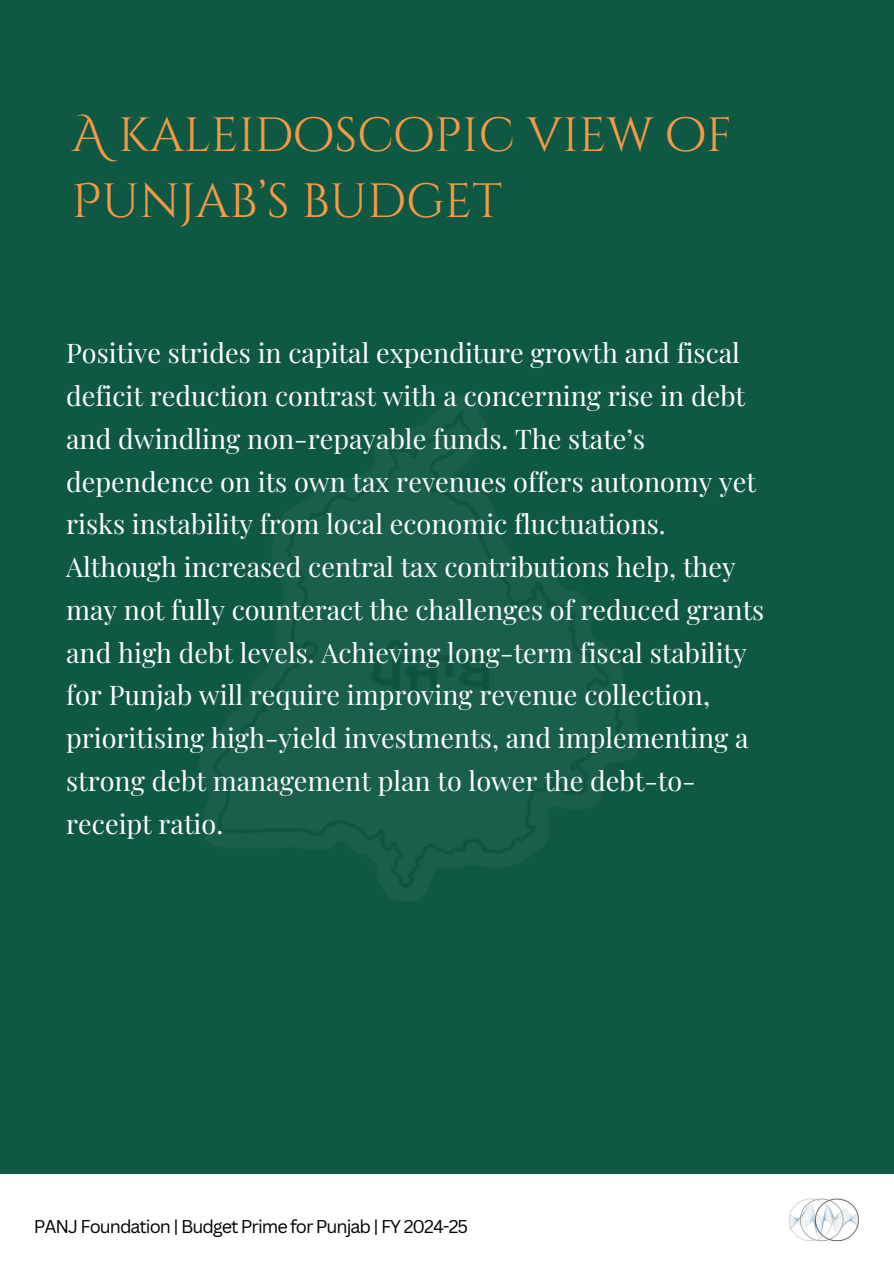
<style>
.page{position:relative;width:894px;height:1264px;background:#fff}
.page>*{position:absolute;margin:0;border:0;box-sizing:border-box;transform-origin:0 0}
.t1{font:48px/66.3px "Cinzel Decorative";color:#f59a44}
.t2{font:27px/42.8px "Playfair Display";color:#fff}
.t3{font:18px "Canva Sans";letter-spacing:-.055em;color:#000}
</style>
<div class="page">
<div style="left:0;top:0;width:893px;height:1263px;background:#0f5843"></div>
<div style="left:0;top:1174px;width:893px;height:89px;background:#fff"></div>
<img style="left:201px;top:398px;width:434px;height:502px">
<img style="left:788px;top:1198px;width:71px;height:44px">
<p class="t1" style="left:72px;top:103px;width:661px">A kaleidoscopic view of<br>Punjab’s budget</p>
<h1 class="t2" style="left:66px;top:331px;width:699px">Positive strides in capital expenditure growth and fiscal deficit reduction contrast with a concerning rise in debt and dwindling non-repayable funds. The state’s dependence on its own tax revenues offers autonomy yet risks instability from local economic fluctuations.<br>Although increased central tax contributions help, they may not fully counteract the challenges of reduced grants and high debt levels. Achieving long-term fiscal stability for Punjab will require improving revenue collection, prioritising high-yield investments, and implementing a strong debt management plan to lower the debt-to&shy;receipt ratio.</h1>
<h2 class="t3" style="left:34px;top:1214px;width:435px">PANJ Foundation | Budget Prime for Punjab | FY 2024-25</h2>
</div>
